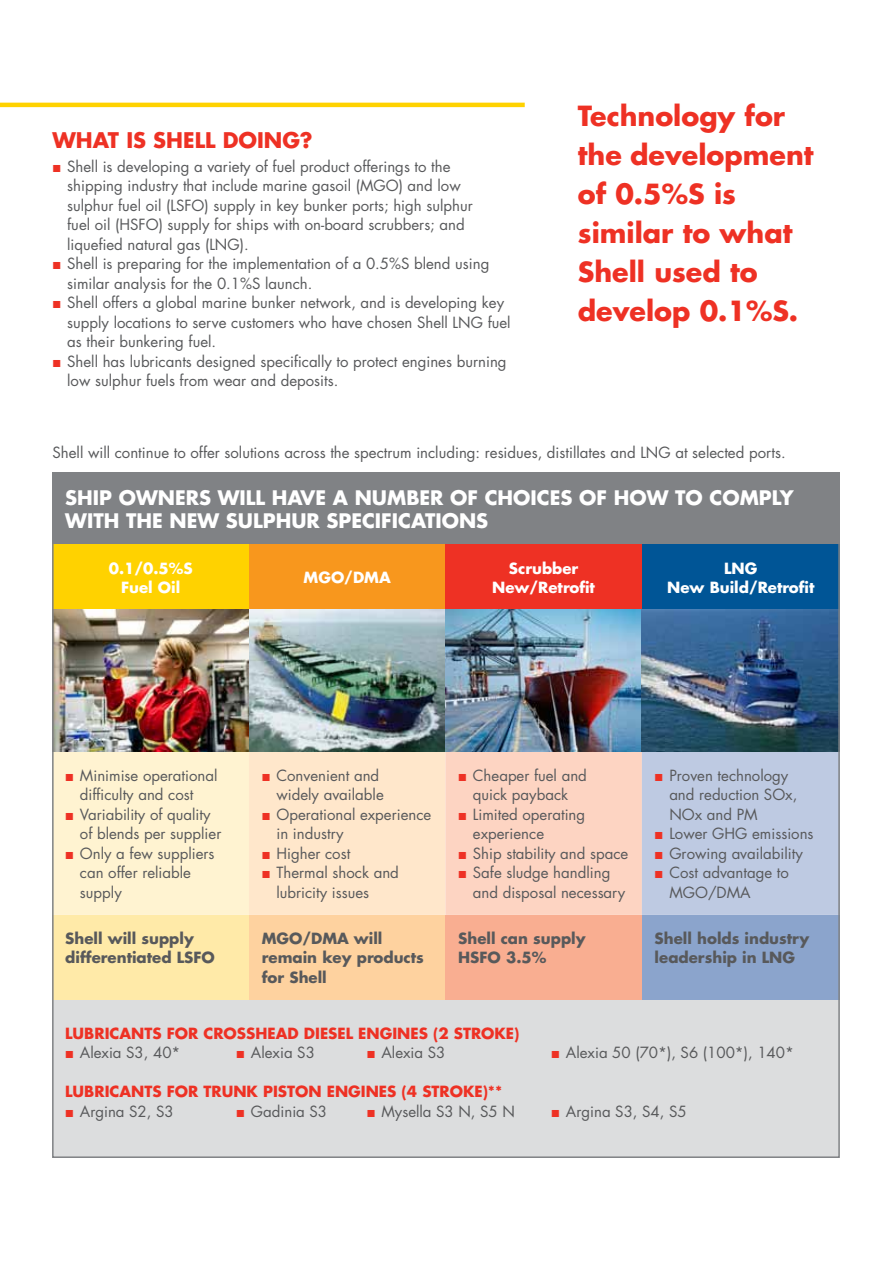
<style>
.page{position:relative;width:893px;height:1263px;background:#fff}
.page>*{position:absolute;margin:0;border:0;box-sizing:border-box;transform-origin:0 0}
.t1{font:700 27px/39px "Futura";color:#ee3124}
.t2{font:700 21px "Futura";color:#ee3124}
.t3{font:700 19.5px "Futura";color:#fff}
.t4{font:15px/19.5px "Futura";color:#58595b}
.t5{font:700 15px/19.5px "Futura";color:#58595b}
.t6{font:700 15px "Futura";color:#ee3124}
.t7{font:700 15px/19.5px "Futura";color:#fff;text-align:center}
</style>
<div class="page">
<hr style="left:0;top:103px;width:525px;height:4px;background:#ffd200">
<div style="left:53px;top:998px;width:786px;height:160px;background:#dcddde"></div>
<div style="left:53px;top:473px;width:787px;height:72px;background:#808285"></div>
<div style="left:53px;top:545px;width:196px;height:65px;background:#ffd200"></div>
<div style="left:249px;top:545px;width:196px;height:65px;background:#f8971d"></div>
<div style="left:445px;top:545px;width:197px;height:65px;background:#ee3124"></div>
<div style="left:642px;top:545px;width:198px;height:65px;background:#005596"></div>
<div style="left:55px;top:751px;width:194px;height:164px;background:#fff3d1"></div>
<div style="left:249px;top:751px;width:196px;height:164px;background:#ffe7cb"></div>
<div style="left:445px;top:751px;width:197px;height:164px;background:#fdd4c2"></div>
<div style="left:642px;top:751px;width:195px;height:164px;background:#becae2"></div>
<div style="left:53px;top:915px;width:196px;height:85px;background:#ffeaa8"></div>
<div style="left:249px;top:915px;width:196px;height:85px;background:#fed29f"></div>
<div style="left:445px;top:915px;width:197px;height:85px;background:#f9ae91"></div>
<div style="left:642px;top:915px;width:198px;height:85px;background:#8ba4cc"></div>
<img style="left:55px;top:609px;width:782px;height:142px">
<svg style="left:66px;top:774px;width:7px;height:7px"></svg>
<svg style="left:66px;top:813px;width:7px;height:7px"></svg>
<svg style="left:66px;top:852px;width:7px;height:7px"></svg>
<svg style="left:263px;top:774px;width:7px;height:7px"></svg>
<svg style="left:263px;top:813px;width:7px;height:7px"></svg>
<svg style="left:263px;top:852px;width:7px;height:7px"></svg>
<svg style="left:263px;top:871px;width:7px;height:7px"></svg>
<svg style="left:459px;top:774px;width:7px;height:7px"></svg>
<svg style="left:459px;top:813px;width:7px;height:7px"></svg>
<svg style="left:459px;top:852px;width:7px;height:7px"></svg>
<svg style="left:459px;top:871px;width:7px;height:7px"></svg>
<svg style="left:655px;top:774px;width:7px;height:7px"></svg>
<svg style="left:655px;top:832px;width:7px;height:7px"></svg>
<svg style="left:655px;top:852px;width:7px;height:7px"></svg>
<svg style="left:655px;top:871px;width:7px;height:7px"></svg>
<h2 class="t2" style="left:53px;top:126px;width:262px">What is Shell doi ng?</h2>
<p class="t4" style="left:67px;top:157px;width:445px">Shell is developing a variety of fuel product offerings to the<br>shipping industry that include marine gasoil (MGO) and low sulphur fuel oil (LSFO) supply in key bunker ports; high sulphur<br>fuel oil (HSFO) supply for ships with on-board scrubbers; and liquefied natural gas (LNG).<br>Shell is preparing for the implementation of a 0.5%S blend using similar analysis for the 0.1%S launch.<br>Shell offers a global marine bunker network, and is developing key supply locations to serve customers who have chosen Shell LNG fuel as their bunkering fuel.<br>Shell has lubricants designed specifically to protect engines burning low sulphur fuels from wear and deposits.</p>
<h1 class="t1" style="left:578px;top:96px;width:237px">Technology for the development of 0.5%S is similar to what<br>Shell used to develop 0.1%S.</h1>
<p class="t4" style="left:53px;top:443px;width:735px">Shell will continue to offer solutions across the spectrum including: residues, distillates and LNG at selected ports.</p>
<h3 class="t3" style="left:65px;top:485px;width:166px">Ship owners will</h3>
<h3 class="t3" style="left:272px;top:485px;width:378px">have a number of choices of how</h3>
<h3 class="t3" style="left:675px;top:485px;width:120px">to comply</h3>
<h3 class="t3" style="left:65px;top:507px;width:174px">with the new Sul</h3>
<h3 class="t3" style="left:263px;top:507px;width:227px">phur specifications</h3>
<p class="t7" style="left:109px;top:558px;width:85px">0.1/0.5%S<br>Fuel Oil</p>
<p class="t7" style="left:304px;top:568px;width:89px">MGO/DMA</p>
<p class="t7" style="left:492px;top:558px;width:104px">Scrubber<br>New/Retrofit</p>
<p class="t7" style="left:667px;top:558px;width:149px;text-align:left;text-indent:57px">LNG<br>New Build/Retrofit</p>
<p class="t4" style="left:80px;top:766px;width:143px">Minimise operational difficulty and cost<br>Variability of quality of blends per supplier<br>Only a few suppliers can offer reliable supply</p>
<p class="t4" style="left:276px;top:766px;width:156px">Convenient and<br>widely available<br>Operational experience in industry<br>Higher cost<br>Thermal shock and lubricity issues</p>
<p class="t4" style="left:473px;top:766px;width:157px">Cheaper fuel and<br>quick payback<br>Limited operating experience<br>Ship stability and space<br>Safe sludge handling and disposal necessary</p>
<p class="t4" style="left:669px;top:766px;width:146px">Proven technology and reduction SOx,<br>NOx and PM<br>Lower GHG emissions<br>Growing availability<br>Cost advantage to<br>MGO/DMA</p>
<p class="t5" style="left:65px;top:928px;width:151px">Shell will supply differentiated LSFO</p>
<p class="t5" style="left:262px;top:928px;width:164px">MGO/DMA will remain key products for Shell</p>
<p class="t5" style="left:458px;top:928px;width:129px">Shell can supply<br>HSF</p>
<p class="t5" style="left:655px;top:928px;width:156px">Shell holds industry leadership in LNG</p>
<p class="t5" style="left:488px;top:948px;width:60px">O 3.5%</p>
<p class="t6" style="left:65px;top:1023px;width:56px">LUBRICANTS</p>
<p class="t6" style="left:167px;top:1023px;width:82px">FOR CROSSHEAD</p>
<p class="t6" style="left:304px;top:1023px;width:67px">DIESEL ENG</p>
<p class="t6" style="left:392px;top:1023px;width:16px">INES</p>
<p class="t6" style="left:433px;top:1023px;width:88px">(2 STROKE)</p>
<p class="t4" style="left:80px;top:1043px;width:102px">Alexia S3, 40*</p>
<p class="t4" style="left:251px;top:1043px;width:65px">Alexia S3</p>
<p class="t4" style="left:381px;top:1043px;width:65px">Alexia S3</p>
<p class="t4" style="left:566px;top:1043px;width:229px">Alexia 50 (70*), S6 (100*), 140*</p>
<p class="t6" style="left:65px;top:1081px;width:56px">LUBRICANTS</p>
<p class="t6" style="left:167px;top:1081px;width:172px">FOR TRUNK PISTON ENG</p>
<p class="t6" style="left:361px;top:1081px;width:16px">INES</p>
<p class="t6" style="left:402px;top:1081px;width:102px">(4 STROKE)**</p>
<p class="t4" style="left:80px;top:1101px;width:95px">Argina S2, S3</p>
<p class="t4" style="left:251px;top:1101px;width:78px">Gadinia S3</p>
<p class="t4" style="left:381px;top:1101px;width:135px">Mysella S3 N, S5 N</p>
<p class="t4" style="left:566px;top:1101px;width:122px">Argina S3, S4, S5</p>
</div>
